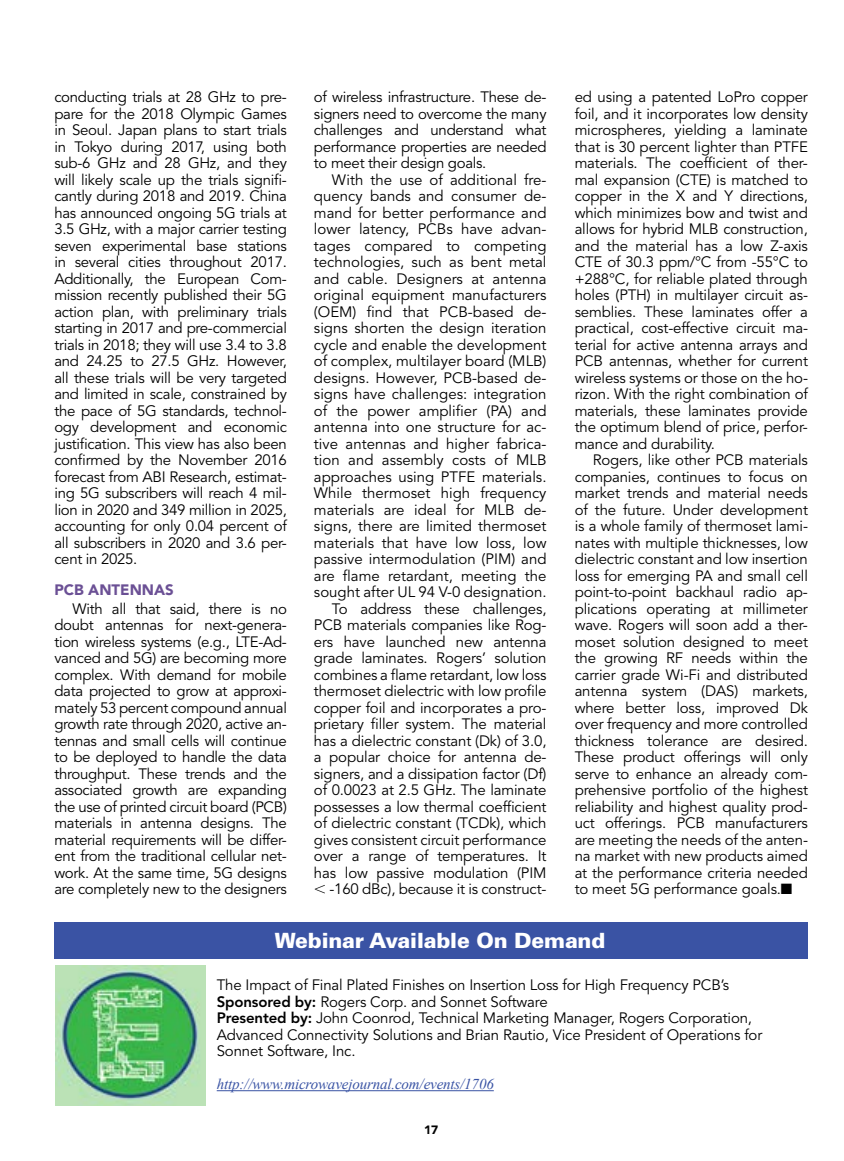
<style>
.page{position:relative;width:844px;height:1161px;background:#fff}
.page>*{position:absolute;margin:0;border:0;box-sizing:border-box;transform-origin:0 0}
.t1{font:900 21px "Univers LT Std";letter-spacing:-.01em;color:#fff}
.t2{font:15px/16.5px "Avenir LT Std";letter-spacing:-.01em;color:#000;text-align:justify}
.t3{font:italic 15px "Times New Roman";letter-spacing:-.01em;color:#3953a4}
.t4{font:900 15px "Avenir LT Std";color:#6b5095}
.t5{font:900 12px "Avenir LT Std";color:#000}
.s1{font-weight:800}
</style>
<div class="page">
<hr style="left:217px;top:1090px;width:277px;height:1px;background:#3953a4">
<img style="left:56px;top:965px;width:149px;height:141px">
<div style="left:54px;top:922px;width:754px;height:37px;background:#3a53a4"></div>
<p class="t2" style="left:54px;top:89px;width:234px">conducting trials at 28 GHz to pre&shy;pare for the 2018 Olympic Games in Seoul. Japan plans to start trials in Tokyo during 2017, using both sub-6 GHz and 28 GHz, and they will likely scale up the trials signifi&shy;cantly during 2018 and 2019. China has announced ongoing 5G trials at 3.5 GHz, with a major carrier testing seven experimental base stations in several cities throughout 2017.<br>Additionally, the European Com&shy;mission recently published their 5G action plan, with preliminary trials starting in 2017 and pre-commercial trials in 2018; they will use 3.4 to 3.8 and 24.25 to 27.5 GHz. However, all these trials will be very targeted and limited in scale, constrained by the pace of 5G standards, technol&shy;ogy development and economic justification. This view has also been confirmed by the November 2016 forecast from ABI Research, estimat&shy;ing 5G subscribers will reach 4 mil&shy;lion in 2020 and 349 million in 2025, accounting for only 0.04 percent of all subscribers in 2020 and 3.6 per&shy;cent in 2025.</p>
<p class="t4" style="left:54px;top:581px;width:121px">PCB ANTENNAS</p>
<p class="t2" style="left:54px;top:601px;width:234px;text-indent:18px">With all that said, there is no doubt antennas for next-genera&shy;tion wireless systems (e.g., LTE-Ad&shy;vanced and 5G) are becoming more complex. With demand for mobile data projected to grow at approxi&shy;mately 53 percent compound annual growth rate through 2020, active an&shy;tennas and small cells will continue to be deployed to handle the data throughput. These trends and the associated growth are expanding the use of printed circuit board (PCB) materials in antenna designs. The material requirements will be differ&shy;ent from the traditional cellular net&shy;work. At the same time, 5G designs are completely new to the designers</p>
<p class="t2" style="left:314px;top:89px;width:234px">of wireless infrastructure. These de&shy;signers need to overcome the many challenges and understand what performance properties are needed to meet their design goals.</p>
<p class="t2" style="left:314px;top:172px;width:234px;text-align:right">With the use of additional fre&shy;quency bands and consumer de&shy;mand for better performance and lower latency, PCBs have advan&shy;tages compared to competing technologies, such as bent metal and cable. Designers at antenna original equipment manufacturers (OEM) find that PCB-based de&shy;signs shorten the design iteration cycle and enable the development of complex, multilayer board (MLB) designs. However, PCB-based de&shy;signs have challenges: integration of the power amplifier (PA) and antenna into one structure for ac&shy;tive antennas and higher fabrica&shy;tion and assembly costs of MLB approaches using PTFE materials.<br>While thermoset high frequency materials are ideal for MLB de&shy;signs, there are limited thermoset materials that have low loss, low passive intermodulation (PIM) and are flame retardant, meeting the sought after UL 94 V-0 designation.<br>To address these challenges, PCB materials companies like Rog&shy;ers have launched new antenna grade laminates. Rogers’ solution combines a flame retardant, low loss thermoset dielectric with low profile copper foil and incorporates a pro&shy;prietary filler system. The material has a dielectric constant (Dk) of 3.0, a popular choice for antenna de&shy;signers, and a dissipation factor (Df) of 0.0023 at 2.5 GHz. The laminate possesses a low thermal coefficient of dielectric constant (TCDk), which gives consistent circuit performance over a range of temperatures. It has low passive modulation (PIM -160 dBc), because it is construct-</p>
<p class="t2" style="left:574px;top:89px;width:235px">ed using a patented LoPro copper foil, and it incorporates low density microspheres, yielding a laminate that is 30 percent lighter than PTFE materials. The coefficient of ther&shy;mal expansion (CTE) is matched to copper in the X and Y directions, which minimizes bow and twist and allows for hybrid MLB construction, and the material has a low Z-axis CTE of 30.3 ppm/°C from -55°C to +288°C, for reliable plated through holes (PTH) in multilayer circuit as&shy;semblies. These laminates offer a practical, cost-effective circuit ma&shy;terial for active antenna arrays and PCB antennas, whether for current wireless systems or those on the ho&shy;rizon. With the right combination of materials, these laminates provide the optimum blend of price, perfor&shy;mance and durability.</p>
<p class="t2" style="left:574px;top:452px;width:235px;text-indent:18px">Rogers, like other PCB materials companies, continues to focus on market trends and material needs of the future. Under development is a whole family of thermoset lami&shy;nates with multiple thicknesses, low dielectric constant and low insertion loss for emerging PA and small cell point-to-point backhaul radio ap&shy;plications operating at millimeter wave. Rogers will soon add a ther&shy;moset solution designed to meet the growing RF needs within the carrier grade Wi-Fi and distributed antenna system (DAS) markets, where better loss, improved Dk over frequency and more controlled thickness tolerance are desired.<br>These product offerings will only serve to enhance an already com&shy;prehensive portfolio of the highest reliability and highest quality prod&shy;uct offerings. PCB manufacturers are meeting the needs of the anten&shy;na market with new products aimed at the performance criteria needed to meet 5G performance goals.■</p>
<h1 class="t1" style="left:275px;top:928px;width:332px">Webinar Available On Demand</h1>
<p class="t2" style="left:217px;top:977px;width:547px;text-align:left">The Impact of Final Plated Finishes on Insertion Loss for High Frequency PCB’s <span class="s1">Sponsored by:</span> Rogers Corp. and Sonnet Software<br><span class="s1">Presented by:</span> John Coonrod, Technical Marketing Manager, Rogers Corporation, Advanced Connectivity Solutions and Brian Rautio, Vice President of Operations for Sonnet Software, Inc.</p>
<p class="t3" style="left:217px;top:1074px;width:279px">http://www.microwavejournal.com/events/1706</p>
<p class="t5" style="left:424px;top:1123px;width:16px">17</p>
</div>
